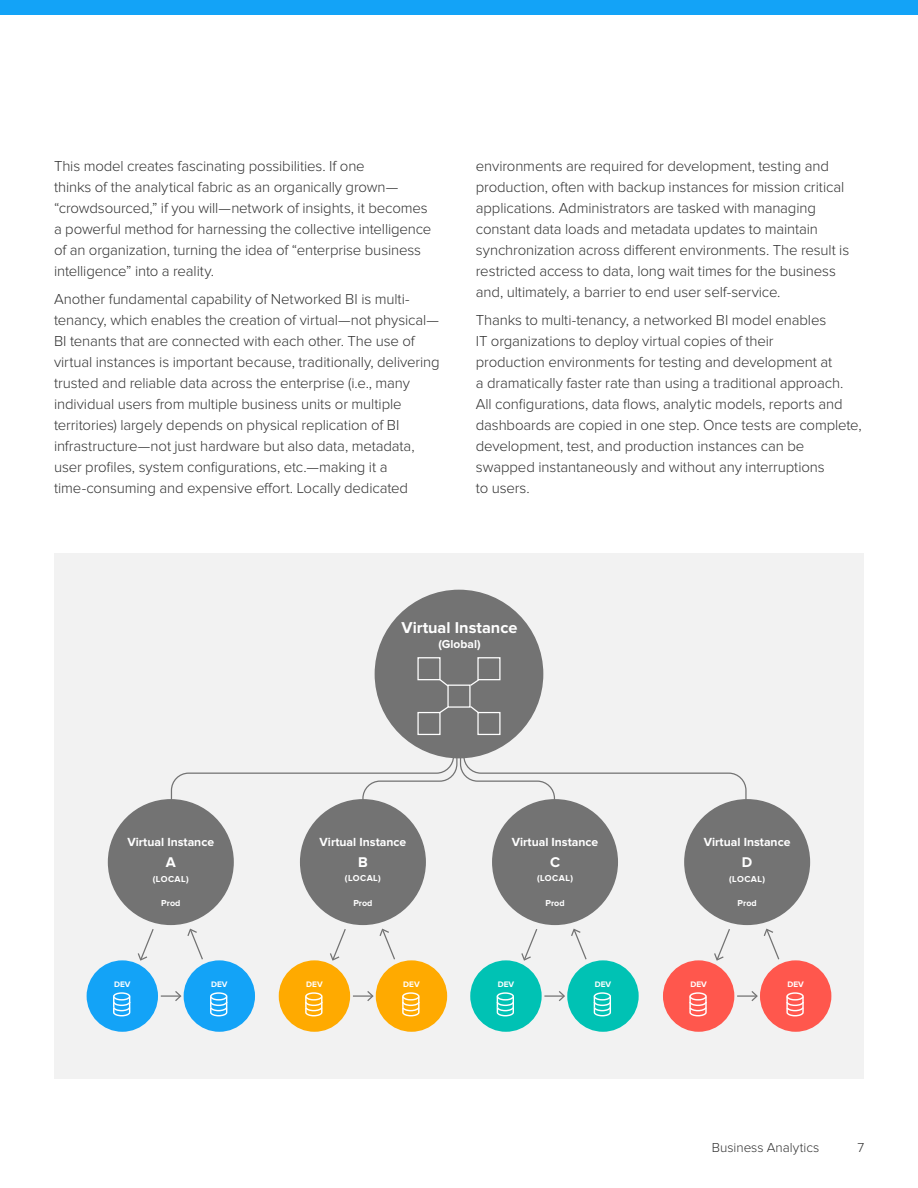
<style>
.page{position:relative;width:918px;height:1188px;background:#fff}
.page>*{position:absolute;margin:0;border:0;box-sizing:border-box;transform-origin:0 0}
.t1{font:700 16.35px "Proxima Nova";color:#fff}
.t2{font:300 15px/21px "Proxima Nova";letter-spacing:-.01em;color:#333}
.t3{font:700 14.55px "Proxima Nova";color:#fff}
.t4{font:300 13.5px "Proxima Nova";color:#333}
.t5{font:700 12.15px "Proxima Nova";color:#fff}
.t6{font:700 12px "Proxima Nova";color:#fff}
.t7{font:700 9px "Proxima Nova";letter-spacing:.025em;color:#fff}
.t8{font:700 8.25px "Proxima Nova";color:#fff}
</style>
<div class="page">
<div style="left:0;top:0;width:918px;height:14px;background:#13a3f7"></div>
<div style="left:54px;top:553px;width:810px;height:525px;background:#f2f2f2"></div>
<div style="left:375px;top:590px;width:168px;height:168px;background:#737373;border-radius:50%"></div>
<div style="left:447px;top:685px;width:24px;height:23px;border:1px solid #fff"></div>
<div style="left:477px;top:657px;width:24px;height:23px;border:1px solid #fff"></div>
<div style="left:417px;top:657px;width:24px;height:23px;border:1px solid #fff"></div>
<div style="left:477px;top:712px;width:24px;height:23px;border:1px solid #fff"></div>
<div style="left:417px;top:712px;width:24px;height:23px;border:1px solid #fff"></div>
<svg style="left:438px;top:678px;width:12px;height:10px"></svg>
<svg style="left:438px;top:705px;width:12px;height:9px"></svg>
<svg style="left:469px;top:705px;width:11px;height:10px"></svg>
<svg style="left:469px;top:678px;width:11px;height:9px"></svg>
<div style="left:108px;top:799px;width:126px;height:126px;background:#737373;border-radius:50%"></div>
<div style="left:300px;top:799px;width:126px;height:126px;background:#737373;border-radius:50%"></div>
<div style="left:492px;top:799px;width:126px;height:126px;background:#737373;border-radius:50%"></div>
<div style="left:684px;top:799px;width:126px;height:126px;background:#737373;border-radius:50%"></div>
<div style="left:87px;top:960px;width:71px;height:72px;background:#13a3f7;border-radius:50%"></div>
<svg style="left:113px;top:992px;width:18px;height:25px"></svg>
<div style="left:184px;top:960px;width:71px;height:72px;background:#13a3f7;border-radius:50%"></div>
<svg style="left:210px;top:992px;width:18px;height:25px"></svg>
<svg style="left:170px;top:747px;width:577px;height:73px"></svg>
<svg style="left:138px;top:929px;width:16px;height:32px"></svg>
<svg style="left:161px;top:991px;width:21px;height:10px"></svg>
<svg style="left:187px;top:928px;width:16px;height:32px"></svg>
<div style="left:279px;top:960px;width:71px;height:72px;background:#fa0;border-radius:50%"></div>
<svg style="left:305px;top:992px;width:18px;height:25px"></svg>
<div style="left:376px;top:960px;width:71px;height:72px;background:#fa0;border-radius:50%"></div>
<svg style="left:402px;top:992px;width:18px;height:25px"></svg>
<svg style="left:330px;top:929px;width:16px;height:32px"></svg>
<svg style="left:353px;top:991px;width:21px;height:10px"></svg>
<svg style="left:379px;top:928px;width:16px;height:32px"></svg>
<div style="left:470px;top:960px;width:72px;height:72px;background:#00c2b4;border-radius:50%"></div>
<svg style="left:496px;top:992px;width:18px;height:25px"></svg>
<div style="left:567px;top:960px;width:72px;height:72px;background:#00c2b4;border-radius:50%"></div>
<svg style="left:593px;top:992px;width:18px;height:25px"></svg>
<svg style="left:521px;top:929px;width:17px;height:32px"></svg>
<hr style="left:544px;top:995px;width:20px;height:2px;background:#737373">
<svg style="left:559px;top:991px;width:6px;height:10px"></svg>
<svg style="left:571px;top:928px;width:16px;height:32px"></svg>
<div style="left:663px;top:960px;width:71px;height:72px;background:#ff574d;border-radius:50%"></div>
<svg style="left:689px;top:992px;width:18px;height:25px"></svg>
<div style="left:760px;top:960px;width:71px;height:72px;background:#ff574d;border-radius:50%"></div>
<svg style="left:786px;top:992px;width:18px;height:25px"></svg>
<svg style="left:714px;top:929px;width:16px;height:32px"></svg>
<svg style="left:737px;top:991px;width:21px;height:10px"></svg>
<svg style="left:764px;top:928px;width:16px;height:32px"></svg>
<p class="t2" style="left:54px;top:156px;width:379px">This model creates fascinating possibilities. If one<br>thinks of the analytical fabric as an organically grown— “crowdsourced,” if you will—network of insights, it becomes a powerful method for harnessing the collective intelligence of an organization, turning the idea of “enterprise business intelligence” into a reality.</p>
<p class="t2" style="left:54px;top:289px;width:387px">Another fundamental capability of Networked BI is multi&shy;tenancy, which enables the creation of virtual—not physical— BI tenants that are connected with each other. The use of virtual instances is important because, traditionally, delivering trusted and reliable data across the enterprise (i.e., many individual users from multiple business units or multiple territories) largely depends on physical replication of BI infrastructure—not just hardware but also data, metadata, user profiles, system configurations, etc.—making it a time-consuming and expensive effort. Locally dedicated</p>
<p class="t2" style="left:476px;top:156px;width:375px">environments are required for development, testing and production, often with backup instances for mission critical applications. Administrators are tasked with managing constant data loads and metadata updates to maintain synchronization across different environments. The result is restricted access to data, long wait times for the business and, ultimately, a barrier to end user self-service.</p>
<p class="t2" style="left:476px;top:310px;width:387px">Thanks to multi-tenancy, a networked BI model enables<br>IT organizations to deploy virtual copies of their<br>production environments for testing and development at<br>a dramatically faster rate than using a traditional approach.<br>All configurations, data flows, analytic models, reports and dashboards are copied in one step. Once tests are complete, development, test, and production instances can be swapped instantaneously and without any interruptions<br>to users.</p>
<p class="t5" style="left:128px;top:837px;width:88px">Virtual Instance</p>
<p class="t3" style="left:166px;top:856px;width:11px">A</p>
<p class="t7" style="left:153px;top:875px;width:38px">(LOCAL)</p>
<p class="t7" style="left:161px;top:899px;width:21px">Prod</p>
<p class="t1" style="left:402px;top:620px;width:118px">Virtual Instance</p>
<p class="t6" style="left:438px;top:638px;width:44px">(Global)</p>
<p class="t5" style="left:320px;top:836px;width:88px">Virtual Instance</p>
<p class="t3" style="left:358px;top:855px;width:11px">B</p>
<p class="t7" style="left:345px;top:874px;width:38px">(LOCAL)</p>
<p class="t7" style="left:353px;top:899px;width:21px">Prod</p>
<p class="t5" style="left:512px;top:836px;width:88px">Virtual Instance</p>
<p class="t3" style="left:550px;top:855px;width:12px">C</p>
<p class="t7" style="left:537px;top:874px;width:38px">(LOCAL)</p>
<p class="t7" style="left:545px;top:899px;width:21px">Prod</p>
<p class="t5" style="left:704px;top:837px;width:88px">Virtual Instance</p>
<p class="t3" style="left:742px;top:856px;width:12px">D</p>
<p class="t7" style="left:729px;top:875px;width:38px">(LOCAL)</p>
<p class="t7" style="left:738px;top:899px;width:21px">Prod</p>
<p class="t8" style="left:114px;top:980px;width:18px">DEV</p>
<p class="t8" style="left:211px;top:980px;width:18px">DEV</p>
<p class="t8" style="left:306px;top:980px;width:18px">DEV</p>
<p class="t8" style="left:403px;top:980px;width:18px">DEV</p>
<p class="t8" style="left:498px;top:980px;width:18px">DEV</p>
<p class="t8" style="left:595px;top:980px;width:18px">DEV</p>
<p class="t8" style="left:690px;top:980px;width:18px">DEV</p>
<p class="t8" style="left:787px;top:980px;width:18px">DEV</p>
<p class="t4" style="left:712px;top:1141px;width:109px">Business Analytics</p>
<p class="t4" style="left:857px;top:1141px;width:8px">7</p>
</div>
